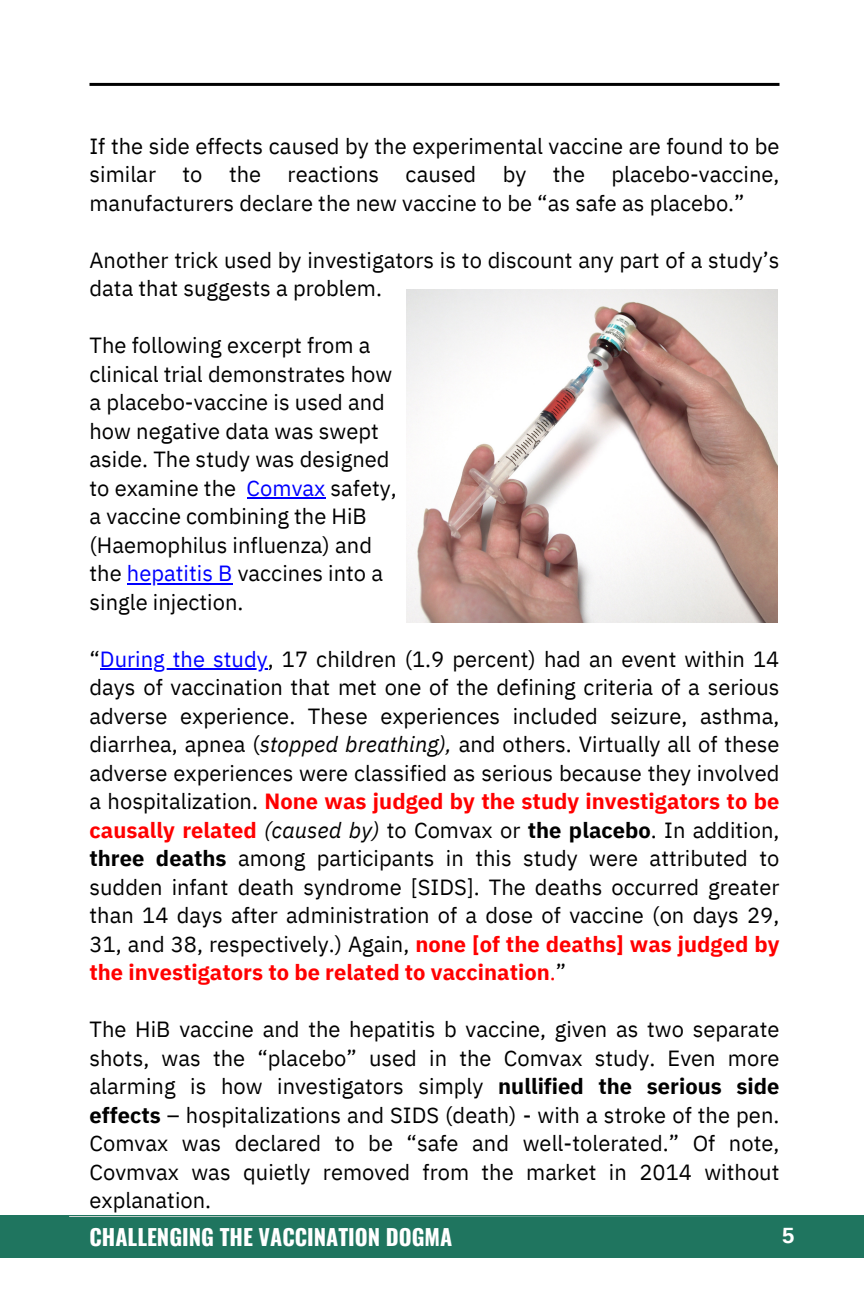
<style>
.page{position:relative;width:864px;height:1296px;background:#fff}
.page>*{position:absolute;margin:0;border:0;box-sizing:border-box;transform-origin:0 0}
.t1{font:22px/28.4px "IBM Plex Sans";color:#000;text-align:justify}
.t2{font:700 22px "Oswald";color:#fff}
.t3{font:700 22px "Arimo";color:#fff}
.s1{color:#00f}
.s2{font-style:italic}
.s3{font-weight:700;color:#f00}
.s4{font-weight:700}
.s5{color:#f00}
</style>
<div class="page">
<div style="left:0;top:1216px;width:864px;height:42px;background:#1f755f"></div>
<svg style="left:69px;top:1216px;width:672px;height:1px"></svg>
<hr style="left:90px;top:83px;width:690px;height:3px;background:#000">
<hr style="left:247px;top:497px;width:78px;height:2px;background:#00f">
<hr style="left:127px;top:583px;width:106px;height:1px;background:#00f">
<hr style="left:100px;top:668px;width:168px;height:2px;background:#00f">
<img style="left:407px;top:289px;width:370px;height:333px">
<p class="t1" style="left:90px;top:131px;width:691px">If the side effects caused by the experimental vaccine are found to be similar to the reactions caused by the placebo-vaccine, manufacturers declare the new vaccine to be “as safe as placebo.”</p>
<p class="t1" style="left:90px;top:245px;width:691px">Another trick used by investigators is to discount any part of a study’s data that suggests a problem.</p>
<p class="t1" style="left:90px;top:331px;width:283px">The following excerpt from a</p>
<p class="t1" style="left:90px;top:359px;width:304px">clinical trial demonstrates how</p>
<p class="t1" style="left:90px;top:388px;width:297px">a placebo-vaccine is used and</p>
<p class="t1" style="left:90px;top:416px;width:291px">how negative data was swept</p>
<p class="t1" style="left:90px;top:445px;width:302px">aside. The study was designed</p>
<p class="t1" style="left:90px;top:473px;width:309px">to examine the <span class="s1">Comvax</span> safety,</p>
<p class="t1" style="left:90px;top:502px;width:279px">a vaccine combining the HiB</p>
<p class="t1" style="left:90px;top:530px;width:284px">(Haemophilus influenza) and</p>
<p class="t1" style="left:90px;top:559px;width:295px">the <span class="s1">hepatitis B</span> vaccines into a</p>
<p class="t1" style="left:90px;top:587px;width:155px">single injection.</p>
<p class="t1" style="left:90px;top:644px;width:691px">“<span class="s1">During the study</span>, 17 children (1.9 percent) had an event within 14 days of vaccination that met one of the defining criteria of a serious adverse experience. These experiences included seizure, asthma, diarrhea, apnea (<span class="s2">stopped breathing),</span> and others. Virtually all of these adverse experiences were classified as serious because they involved a hospitalization. <span class="s3">None was judged by the study investigators to be causally related</span> <span class="s2">(caused by)</span> to Comvax or <span class="s4">the placebo</span>. In addition, <span class="s4">three deaths</span> among participants in this study were attributed to sudden infant death syndrome [SIDS]. The deaths occurred greater than 14 days after administration of a dose of vaccine (on days 29, 31, and 38, respectively.) Again, <span class="s3">none [of the deaths] was judged by the investigators to be related to vaccination</span><span class="s5">.</span>”</p>
<p class="t1" style="left:90px;top:1015px;width:691px">The HiB vaccine and the hepatitis b vaccine, given as two separate shots, was the “placebo” used in the Comvax study. Even more alarming is how investigators simply <span class="s4">nullified the serious side effects</span> – hospitalizations and SIDS (death) - with a stroke of the pen.<br>Comvax was declared to be “safe and well-tolerated.” Of note, Covmvax was quietly removed from the market in 2014 without explanation.</p>
<p class="t2" style="left:90px;top:1219px;width:364px">CHALLENGING THE VACCINATION DOGMA</p>
<p class="t3" style="left:782px;top:1223px;width:14px">5</p>
</div>
